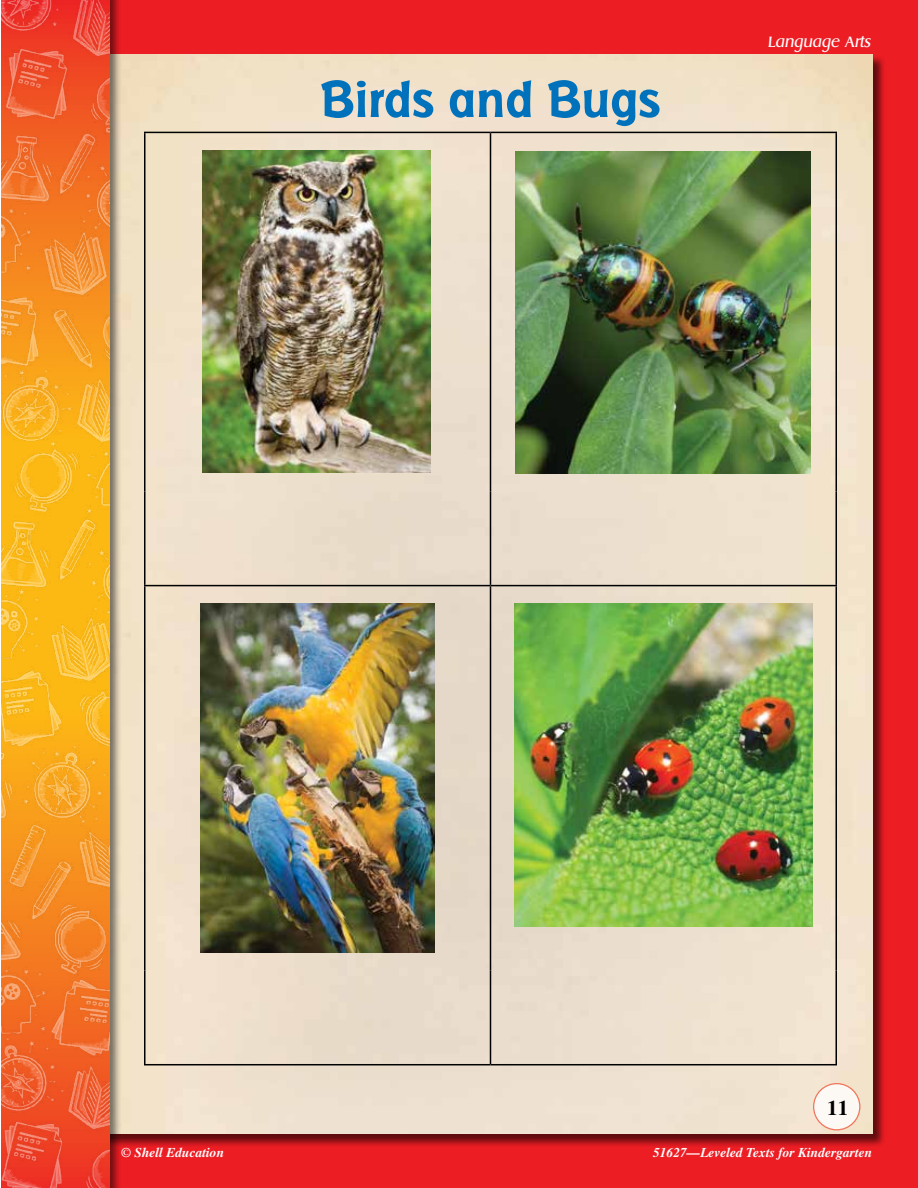
<style>
.page{position:relative;width:918px;height:1188px;background:#fff}
.page>*{position:absolute;margin:0;border:0;box-sizing:border-box;transform-origin:0 0}
.t1{font:700 54px "Badger";color:#0072bc}
.t2{font:700 21px "Times LT Std";color:#000}
.t3{font:italic 15px "Griffon";color:#fff}
.t4{font:italic 700 13.5px "Times LT Std";color:#fff}
</style>
<div class="page">
<div style="left:38px;top:0;width:880px;height:1188px;background:#ed1d24"></div>
<div style="left:82px;top:55px;width:805px;height:1093px;background:#000;opacity:.6"></div>
<img style="left:122px;top:54px;width:750px;height:1080px">
<hr style="left:144px;top:132px;width:346px;height:1px;background:#000">
<hr style="left:144px;top:133px;width:2px;height:358px;background:#000">
<hr style="left:490px;top:132px;width:347px;height:1px;background:#000">
<hr style="left:490px;top:133px;width:1px;height:358px;background:#000">
<hr style="left:836px;top:133px;width:1px;height:358px;background:#000">
<hr style="left:144px;top:491px;width:2px;height:94px;background:#000">
<hr style="left:490px;top:491px;width:1px;height:94px;background:#000">
<hr style="left:836px;top:491px;width:1px;height:94px;background:#000">
<hr style="left:144px;top:585px;width:346px;height:1px;background:#000">
<hr style="left:144px;top:586px;width:2px;height:385px;background:#000">
<hr style="left:490px;top:585px;width:347px;height:1px;background:#000">
<hr style="left:490px;top:586px;width:1px;height:385px;background:#000">
<hr style="left:836px;top:586px;width:1px;height:385px;background:#000">
<hr style="left:144px;top:971px;width:2px;height:93px;background:#000">
<hr style="left:490px;top:971px;width:1px;height:93px;background:#000">
<hr style="left:836px;top:971px;width:1px;height:93px;background:#000">
<hr style="left:144px;top:1064px;width:346px;height:1px;background:#000">
<hr style="left:490px;top:1064px;width:347px;height:1px;background:#000">
<img style="left:203px;top:150px;width:227px;height:322px">
<img style="left:516px;top:151px;width:295px;height:322px">
<img style="left:201px;top:604px;width:233px;height:349px">
<img style="left:514px;top:604px;width:298px;height:323px">
<div style="left:814px;top:1084px;width:46px;height:46px;background:#fcf9f4;border-radius:50%"></div>
<div style="left:813px;top:1083px;width:47px;height:47px;border:1px solid #f15b40;border-radius:50%"></div>
<div style="left:1px;top:0;width:121px;height:1188px;background:#000;opacity:.5"></div>
<img style="left:1px;top:0;width:108px;height:1188px">
<h1 class="t1" style="left:320px;top:62px;width:342px">Birds and Bugs</h1>
<p class="t3" style="left:768px;top:32px;width:104px">Language Arts</p>
<h2 class="t2" style="left:827px;top:1095px;width:22px">11</h2>
<p class="t4" style="left:121px;top:1144px;width:105px">© Shell Education</p>
<p class="t4" style="left:653px;top:1144px;width:221px">51627—Leveled Texts for Kindergarten</p>
</div>
